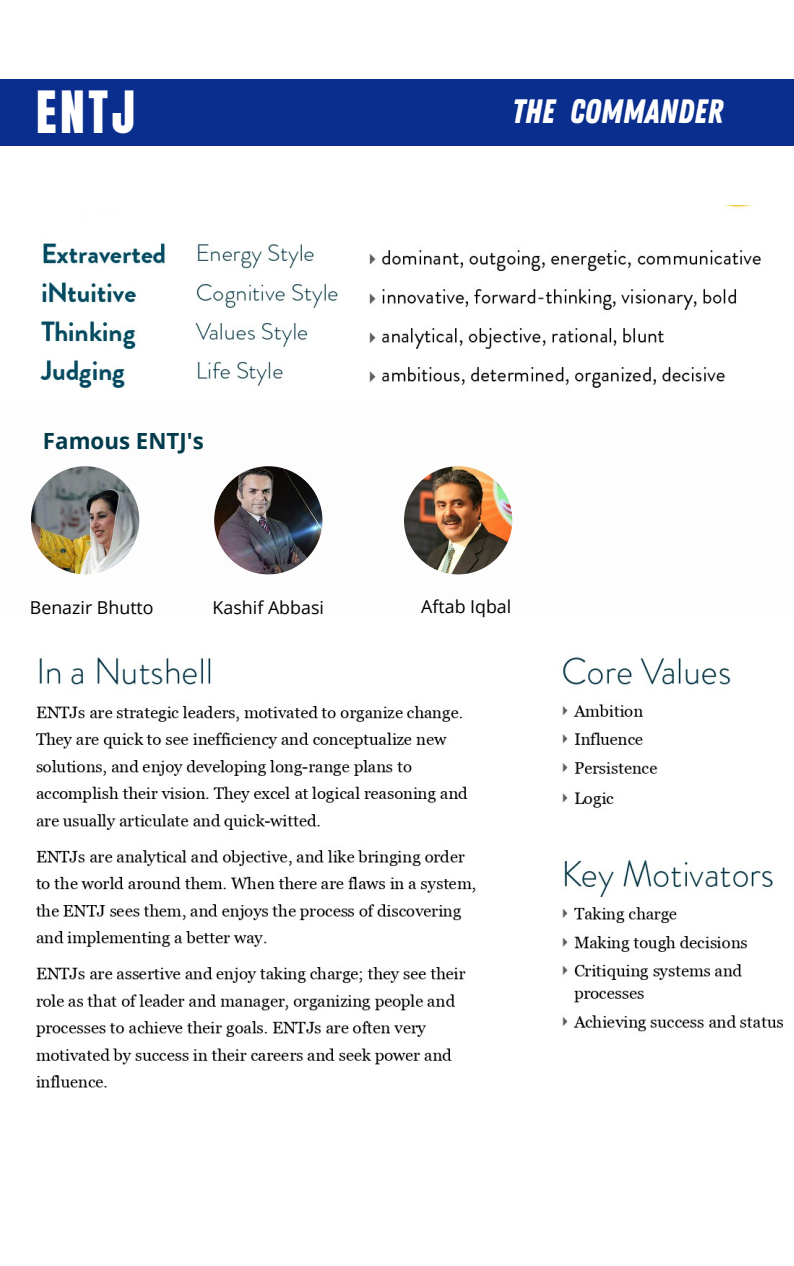
<style>
.page{position:relative;width:794px;height:1266px;background:#fff}
.page>*{position:absolute;margin:0;border:0;box-sizing:border-box;transform-origin:0 0}
.t1{font:49.5px "Anton";color:#fff}
.t2{font:33.75px "Zing Rust Base";color:#fff}
.t3{font:700 22.27px "Open Sans";color:#023b4b}
.t4{font:17.77px "Open Sans";color:#000}
</style>
<div class="page">
<div style="left:0;top:79px;width:793px;height:67px;background:#092e8d"></div>
<img style="left:36px;top:206px;width:747px;height:882px">
<div style="left:0;top:402px;width:793px;height:215px;background:#fdfdfd"></div>
<img style="left:31px;top:466px;width:108px;height:108px;border-radius:50%">
<img style="left:404px;top:466px;width:108px;height:108px;border-radius:50%">
<img style="left:214px;top:466px;width:108px;height:108px;border-radius:50%">
<p class="t1" style="left:36px;top:76px;width:100px">ENTJ</p>
<p class="t2" style="left:511px;top:92px;width:212px">THE COMMANDER</p>
<p class="t3" style="left:43px;top:425px;width:162px">Famous ENTJ's</p>
<p class="t4" style="left:30px;top:595px;width:125px">Benazir Bhutto</p>
<p class="t4" style="left:212px;top:595px;width:113px">Kashif Abbasi</p>
<p class="t4" style="left:421px;top:594px;width:92px">Aftab Iqbal</p>
</div>
